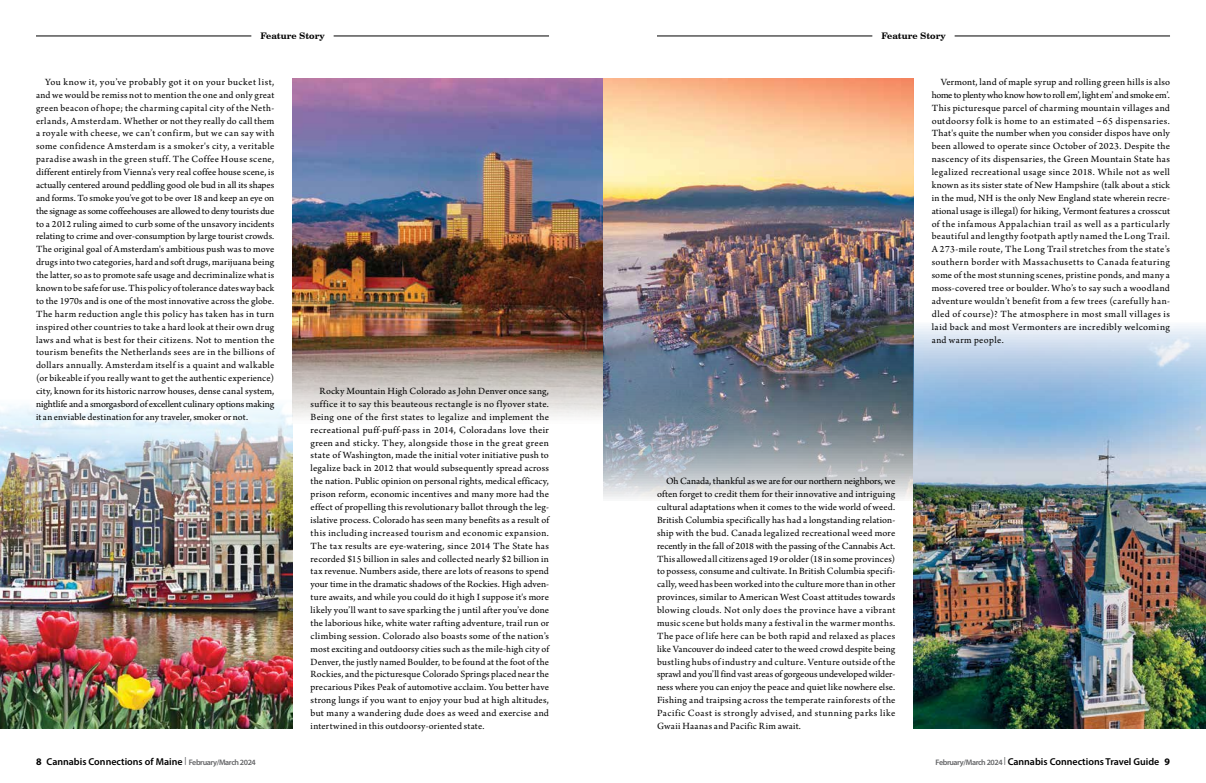
<style>
.page{position:relative;width:1206px;height:783px;background:#fff}
.page>*{position:absolute;margin:0;border:0;box-sizing:border-box;transform-origin:0 0}
.t1{font:10px/12.9px "Arno Pro";letter-spacing:.03em;color:#000;text-align:justify}
.t2{font:600 10px "Myriad Pro";color:#000}
.t3{font:700 9px "Century Schoolbook BT";color:#000}
.s1{font-weight:700}
.s2{font-size:8px;color:#636466}
</style>
<div class="page">
<img style="left:0;top:405px;width:292px;height:324px">
<img style="left:603px;top:79px;width:311px;height:421px">
<img style="left:292px;top:79px;width:311px;height:339px">
<img style="left:914px;top:326px;width:292px;height:403px">
<hr style="left:334px;top:35px;width:215px;height:1px;background:#000">
<hr style="left:36px;top:35px;width:215px;height:1px;background:#000">
<hr style="left:955px;top:35px;width:215px;height:1px;background:#000">
<hr style="left:657px;top:35px;width:215px;height:1px;background:#000">
<p class="t3" style="left:260px;top:30px;width:66px">Feature Story</p>
<p class="t1" style="left:36px;top:76px;width:240px;text-indent:9px">You know it, you’ve probably got it on your bucket list, and we would be remiss not to mention the one and only great green beacon of hope; the charming capital city of the Neth&shy;erlands, Amsterdam. Whether or not they really do call them a royale with cheese, we can’t confirm, but we can say with some confidence Amsterdam is a smoker's city, a veritable paradise awash in the green stuff. The Coffee House scene, different entirely from Vienna’s very real coffee house scene, is actually centered around peddling good ole bud in all its shapes and forms. To smoke you’ve got to be over 18 and keep an eye on the signage as some coffeehouses are allowed to deny tourists due to a 2012 ruling aimed to curb some of the unsavory incidents relating to crime and over-consumption by large tourist crowds.<br>The original goal of Amsterdam's ambitious push was to move drugs into two categories, hard and soft drugs, marijuana being the latter, so as to promote safe usage and decriminalize what is known to be safe for use. This policy of tolerance dates way back to the 1970s and is one of the most innovative across the globe.<br>The harm reduction angle this policy has taken has in turn inspired other countries to take a hard look at their own drug laws and what is best for their citizens. Not to mention the tourism benefits the Netherlands sees are in the billions of dollars annually. Amsterdam itself is a quaint and walkable (or bikeable if you really want to get the authentic experience) city, known for its historic narrow houses, dense canal system, nightlife and a smorgasbord of excellent culinary options making it an enviable destination for any traveler, smoker or not.</p>
<p class="t2" style="left:36px;top:755px;width:221px"><span class="s1">8</span> Cannabis Connections of Maine <sup>|</sup> <span class="s2">February/March 2024</span></p>
<p class="t1" style="left:311px;top:385px;width:240px;text-indent:9px">Rocky Mountain High Colorado as John Denver once sang, suffice it to say this beauteous rectangle is no flyover state.<br>Being one of the first states to legalize and implement the recreational puff-puff-pass in 2014, Coloradans love their green and sticky. They, alongside those in the great green state of Washington, made the initial voter initiative push to legalize back in 2012 that would subsequently spread across the nation. Public opinion on personal rights, medical efficacy, prison reform, economic incentives and many more had the effect of propelling this revolutionary ballot through the leg&shy;islative process. Colorado has seen many benefits as a result of this including increased tourism and economic expansion.<br>The tax results are eye-watering, since 2014 The State has recorded $15 billion in sales and collected nearly $2 billion in tax revenue. Numbers aside, there are lots of reasons to spend your time in the dramatic shadows of the Rockies. High adven&shy;ture awaits, and while you could do it high I suppose it's more likely you’ll want to save sparking the j until after you’ve done the laborious hike, white water rafting adventure, trail run or climbing session. Colorado also boasts some of the nation’s most exciting and outdoorsy cities such as the mile-high city of Denver, the justly named Boulder, to be found at the foot of the Rockies, and the picturesque Colorado Springs placed near the precarious Pikes Peak of automotive acclaim. You better have strong lungs if you want to enjoy your bud at high altitudes, but many a wandering dude does as weed and exercise and intertwined in this outdoorsy-oriented state.</p>
<p class="t3" style="left:881px;top:30px;width:66px">Feature Story</p>
<p class="t1" style="left:932px;top:76px;width:240px;text-indent:9px">Vermont, land of maple syrup and rolling green hills is also home to plenty who know how to roll em’, light em’ and smoke em’.<br>This picturesque parcel of charming mountain villages and outdoorsy folk is home to an estimated ~65 dispensaries.<br>That's quite the number when you consider dispos have only been allowed to operate since October of 2023. Despite the nascency of its dispensaries, the Green Mountain State has legalized recreational usage since 2018. While not as well known as its sister state of New Hampshire (talk about a stick in the mud, NH is the only New England state wherein recre&shy;ational usage is illegal) for hiking, Vermont features a crosscut of the infamous Appalachian trail as well as a particularly beautiful and lengthy footpath aptly named the Long Trail.<br>A 273-mile route, The Long Trail stretches from the state’s southern border with Massachusetts to Canada featuring some of the most stunning scenes, pristine ponds, and many a moss-covered tree or boulder. Who’s to say such a woodland adventure wouldn’t benefit from a few trees (carefully han&shy;dled of course)? The atmosphere in most small villages is laid back and most Vermonters are incredibly welcoming and warm people.</p>
<p class="t1" style="left:657px;top:475px;width:240px;text-indent:9px">Oh Canada, thankful as we are for our northern neighbors, we often forget to credit them for their innovative and intriguing cultural adaptations when it comes to the wide world of weed.<br>British Columbia specifically has had a longstanding relation&shy;ship with the bud. Canada legalized recreational weed more recently in the fall of 2018 with the passing of the Cannabis Act.<br>This allowed all citizens aged 19 or older (18 in some provinces) to possess, consume and cultivate. In British Columbia specifi&shy;cally, weed has been worked into the culture more than in other provinces, similar to American West Coast attitudes towards blowing clouds. Not only does the province have a vibrant music scene but holds many a festival in the warmer months.<br>The pace of life here can be both rapid and relaxed as places like Vancouver do indeed cater to the weed crowd despite being bustling hubs of industry and culture. Venture outside of the sprawl and you’ll find vast areas of gorgeous undeveloped wilder&shy;ness where you can enjoy the peace and quiet like nowhere else.<br>Fishing and traipsing across the temperate rainforests of the Pacific Coast is strongly advised, and stunning parks like Gwaii Haanas and Pacific Rim await.</p>
<p class="t2" style="left:936px;top:755px;width:236px"><span class="s2">February/March 2024 </span><sup>|</sup> Cannabis Connections Travel Guide <span class="s1">9</span></p>
</div>
